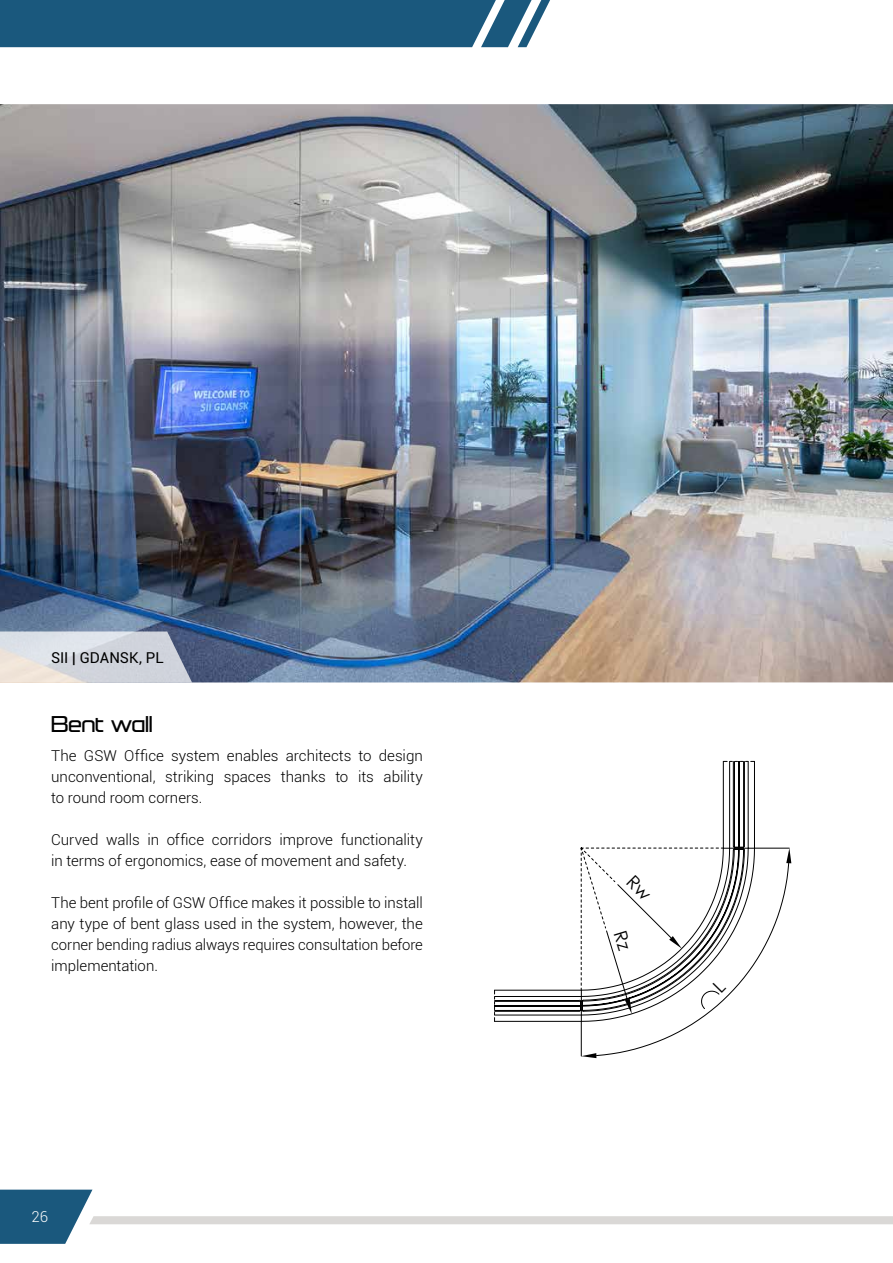
<style>
.page{position:relative;width:893px;height:1263px;background:#fff}
.page>*{position:absolute;margin:0;border:0;box-sizing:border-box;transform-origin:0 0}
.Paragraph_Style_1{font:27px "Formation Sans Regular PL";letter-spacing:-.005em;color:#000}
.Paragraph_Style_1-2{font:300 15px/21px "Roboto";color:#000;text-align:justify}
.Paragraph_Style_1-3{font:15px "Roboto";color:#000}
.t1{font:300 15px "Roboto";color:#fff}
</style>
<div class="page">
<img style="left:0;top:104px;width:893px;height:578px">
<svg style="left:494px;top:761px;width:261px;height:261px"></svg>
<svg style="left:0;top:631px;width:192px;height:51px;background:#cfd1d8"></svg>
<div style="left:0;top:0;width:550px;height:47px;background:#1a587d"></div>
<svg style="left:0;top:1189px;width:893px;height:55px"></svg>
<svg style="left:579px;top:846px;width:212px;height:212px"></svg>
<p class="Paragraph_Style_1-3" style="left:51px;top:647px;width:114px">SII | GDANSK, PL</p>
<p class="Paragraph_Style_1" style="left:51px;top:705px;width:103px">Bent wall</p>
<p class="Paragraph_Style_1-2" style="left:51px;top:744px;width:373px">The GSW Office system enables architects to design unconventional, striking spaces thanks to its ability to round room corners.</p>
<p class="Paragraph_Style_1-2" style="left:51px;top:828px;width:373px">Curved walls in office corridors improve functionality in terms of ergonomics, ease of movement and safety.</p>
<p class="Paragraph_Style_1-2" style="left:51px;top:891px;width:373px">The bent profile of GSW Office makes it possible to install any type of bent glass used in the system, however, the corner bending radius always requires consultation before implementation.</p>
<p class="t1" style="left:32px;top:1206px;width:18px">26</p>
</div>
